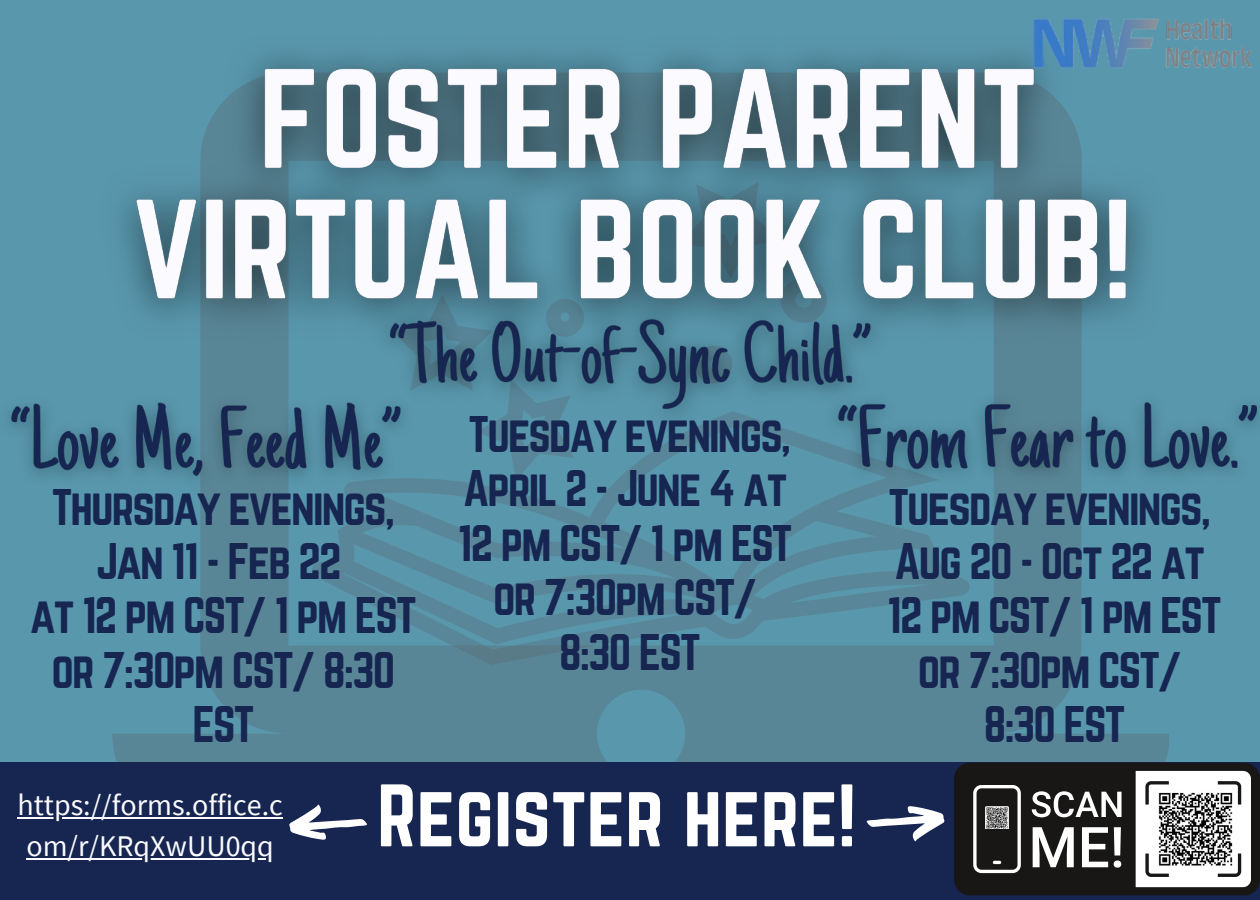
<style>
.page{position:relative;width:1260px;height:900px;background:#5997ad}
.page>*{position:absolute;margin:0;border:0;box-sizing:border-box;transform-origin:0 0}
.t1{font:77.5px "Norwester";color:#fff}
.t2{font:45px/54.5px "Norwester";letter-spacing:-.04em;color:#162651;text-align:center}
.t3{font:30px/41.2px "Source Sans Pro";color:#fafaff;text-align:center}
</style>
<div class="page">
<svg style="left:112px;top:356px;width:1056px;height:407px;fill:#598697"></svg>
<svg style="left:311px;top:356px;width:659px;height:309px"></svg>
<div style="left:0;top:763px;width:1260px;height:137px;background:#162651"></div>
<svg style="left:954px;top:763px;width:306px;height:132px;background:#5c5a5a"></svg>
<img style="left:1153px;top:788px;width:84px;height:82px">
<img style="left:985px;top:806px;width:24px;height:22px">
<svg style="left:866px;top:806px;width:79px;height:35px"></svg>
<img style="left:121px;top:54px;width:1026px;height:302px">
<img style="left:1009px;top:18px;width:243px;height:55px">
<svg style="left:289px;top:804px;width:78px;height:36px"></svg>
<img style="left:9px;top:381px;width:417px;height:122px">
<img style="left:360px;top:293px;width:541px;height:149px">
<img style="left:815px;top:379px;width:444px;height:117px">
<hr style="left:17px;top:817px;width:266px;height:2px;background:#fafaff">
<hr style="left:26px;top:858px;width:248px;height:2px;background:#fafaff">
<p class="t2" style="left:52px;top:479px;width:345px">Thursday evenings,<br>Jan 11 - Feb 22</p>
<p class="t2" style="left:30px;top:588px;width:388px">at 12 pm CST/ 1 pm EST or 7:30pm CST/ 8:30<br>EST</p>
<p class="t2" style="left:469px;top:407px;width:324px">Tuesday evenings,</p>
<p class="t2" style="left:463px;top:461px;width:326px">April 2 - June 4 at</p>
<p class="t2" style="left:458px;top:516px;width:336px">12 pm CST/ 1 pm EST</p>
<p class="t2" style="left:493px;top:570px;width:265px">or 7:30pm CST/</p>
<p class="t2" style="left:559px;top:624px;width:143px">8:30 EST</p>
<p class="t3" style="left:17px;top:784px;width:267px">https://forms.office.c om/r/KRqXwUU0qq</p>
<p class="t1" style="left:377px;top:769px;width:481px">Register here!</p>
<p class="t2" style="left:889px;top:479px;width:324px;text-align:left">Tuesday evenings,<br>Aug 20 - Oct 22 at</p>
<p class="t2" style="left:887px;top:588px;width:336px">12 pm CST/ 1 pm EST or 7:30pm CST/</p>
<p class="t2" style="left:984px;top:697px;width:143px">8:30 EST</p>
</div>
